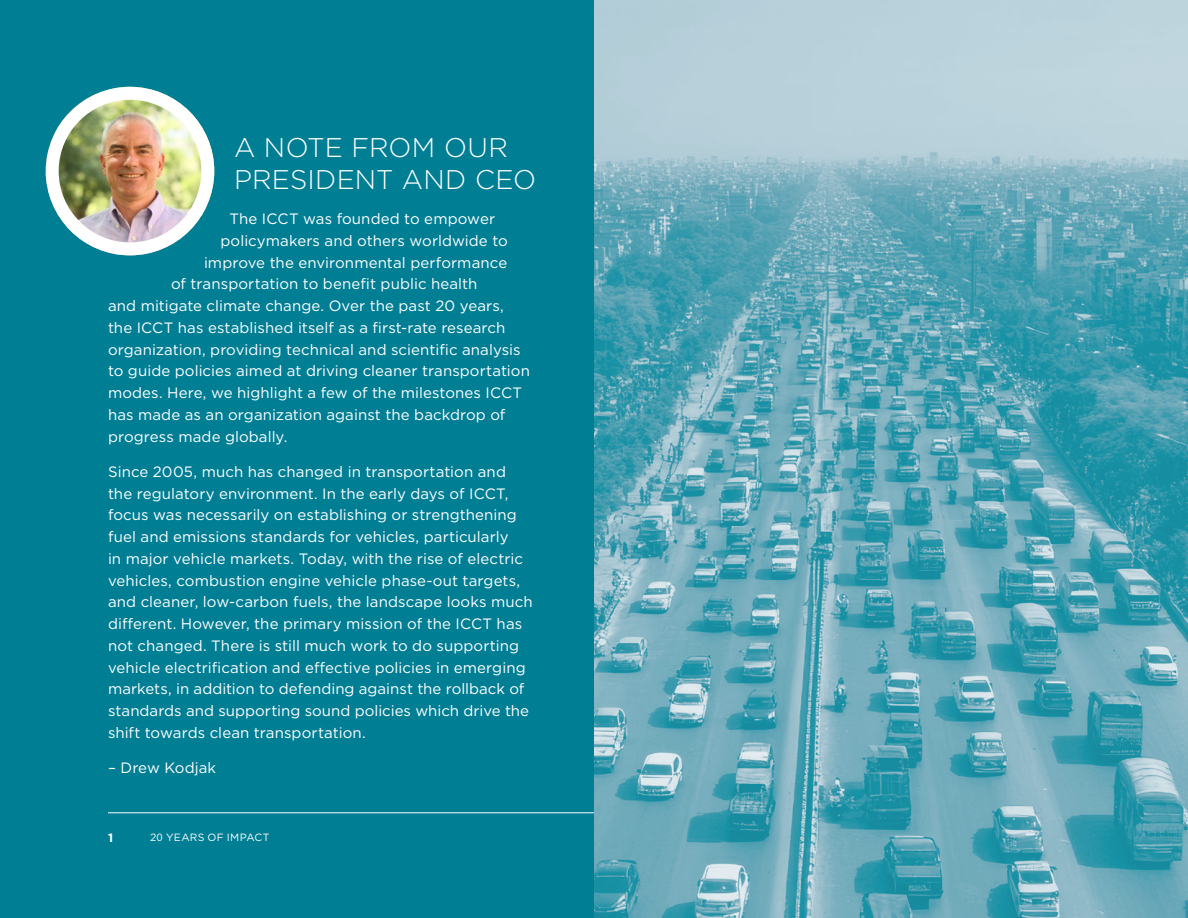
<style>
.page{position:relative;width:1188px;height:918px;background:#fff}
.page>*{position:absolute;margin:0;border:0;box-sizing:border-box;transform-origin:0 0}
.Heading_1{font:300 27px/32.4px "Gotham";letter-spacing:.005em;color:#fff}
.Body_Copy{font:15px/21.8px "Gotham";letter-spacing:.005em;color:#fff}
.t1{font:700 12px "Gotham";color:#fff}
.Footnote{font:10.5px "Gotham";letter-spacing:.03em;color:#fff}
</style>
<div class="page">
<div style="left:0;top:0;width:594px;height:918px;background:#007e94"></div>
<hr style="left:108px;top:812px;width:972px;height:1px;background:#fff">
<img style="left:594px;top:0;width:594px;height:918px">
<img style="left:46px;top:87px;width:168px;height:168px;border-radius:84px">
<div style="left:46px;top:87px;width:168px;height:168px;border:13px solid #fff;border-radius:50%"></div>
<p class="Heading_1" style="left:234px;top:130px;width:304px">A NOTE FROM OUR<br>PRESIDENT AND CEO</p>
<p class="Body_Copy" style="left:230px;top:208px;width:267px">The ICCT was founded to empower</p>
<p class="Body_Copy" style="left:220px;top:229px;width:289px">policymakers and others worldwide to</p>
<p class="Body_Copy" style="left:204px;top:251px;width:305px">improve the environmental performance</p>
<p class="Body_Copy" style="left:171px;top:273px;width:308px">of transportation to benefit public health</p>
<p class="Body_Copy" style="left:108px;top:295px;width:397px">and mitigate climate change. Over the past 20 years,</p>
<p class="Body_Copy" style="left:108px;top:316px;width:399px">the ICCT has established itself as a first-rate research</p>
<p class="Body_Copy" style="left:108px;top:338px;width:414px">organization, providing technical and scientific analysis</p>
<p class="Body_Copy" style="left:108px;top:360px;width:423px">to guide policies aimed at driving cleaner transportation</p>
<p class="Body_Copy" style="left:108px;top:382px;width:416px">modes. Here, we highlight a few of the milestones ICCT</p>
<p class="Body_Copy" style="left:108px;top:403px;width:399px">has made as an organization against the backdrop of</p>
<p class="Body_Copy" style="left:108px;top:425px;width:181px">progress made globally.</p>
<p class="Body_Copy" style="left:108px;top:460px;width:426px">Since 2005, much has changed in transportation and the regulatory environment. In the early days of ICCT, focus was necessarily on establishing or strengthening fuel and emissions standards for vehicles, particularly<br>in major vehicle markets. Today, with the rise of electric vehicles, combustion engine vehicle phase-out targets, and cleaner, low-carbon fuels, the landscape looks much different. However, the primary mission of the ICCT has not changed. There is still much work to do supporting vehicle electrification and effective policies in emerging markets, in addition to defending against the rollback of standards and supporting sound policies which drive the shift towards clean transportation.</p>
<p class="Body_Copy" style="left:108px;top:757px;width:110px">– Drew Kodjak</p>
<p class="t1" style="left:108px;top:830px;width:7px">1</p>
<p class="Footnote" style="left:150px;top:830px;width:121px">20 YEARS OF IMPACT</p>
</div>
